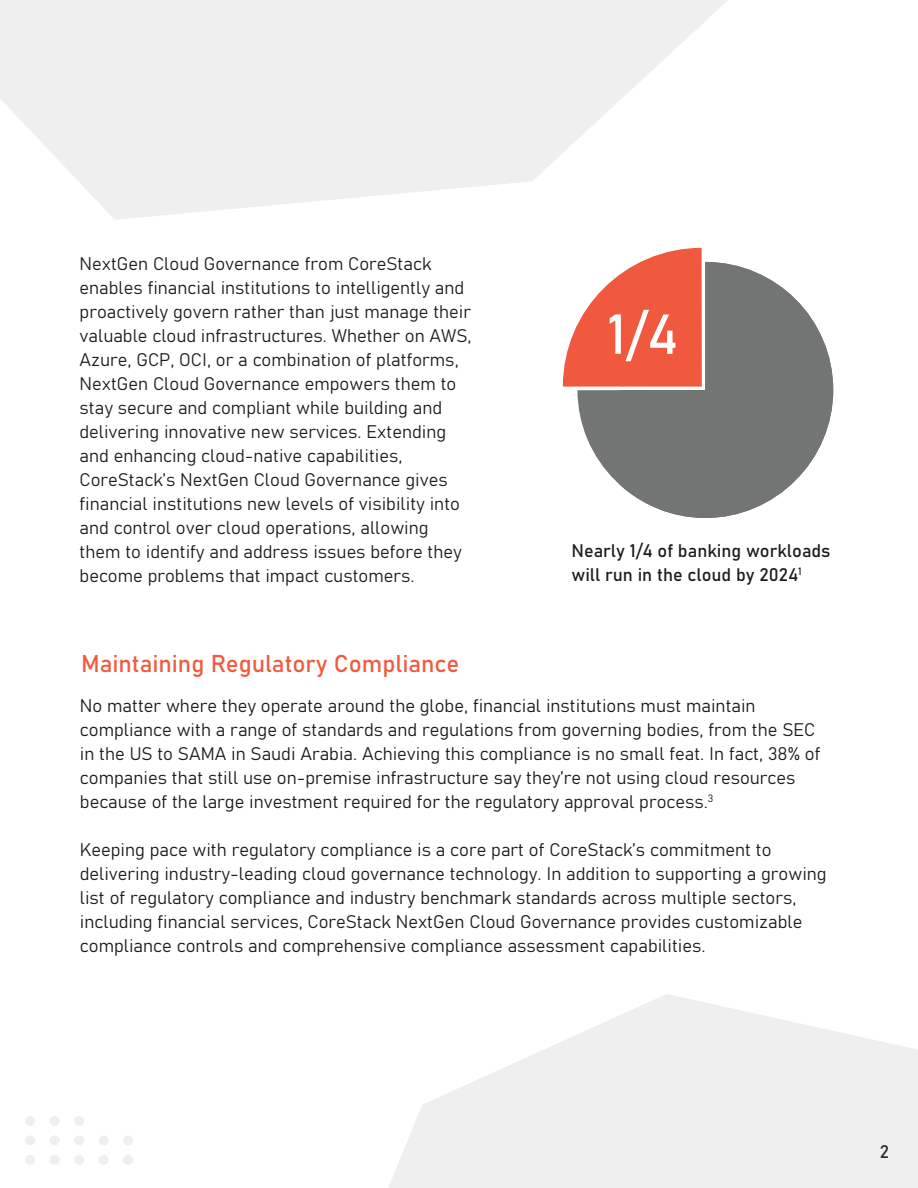
<style>
.page{position:relative;width:918px;height:1188px;background:#fff}
.page>*{position:absolute;margin:0;border:0;box-sizing:border-box;transform-origin:0 0}
.t1{font:55.35px "Bahnschrift";color:#fff}
.t2{font:24px "Bahnschrift";color:#f15a3f}
.t3{font:18px/24px "Bahnschrift";color:#1d1c1c}
.t4{font:18px/24px "Bahnschrift";color:#1e1d1d}
.t5{font:18px "Bahnschrift";color:#2c2b28}
</style>
<div class="page">
<svg style="left:563px;top:248px;width:139px;height:139px"></svg>
<svg style="left:577px;top:262px;width:44px;height:224px"></svg>
<svg style="left:621px;top:262px;width:212px;height:256px"></svg>
<svg style="left:389px;top:994px;width:529px;height:194px;fill:#f0efef"></svg>
<svg style="left:0;top:0;width:728px;height:220px;fill:#f0efef"></svg>
<div style="left:123px;top:1155px;width:10px;height:10px;background:#f0efef;border-radius:50%"></div>
<div style="left:99px;top:1155px;width:10px;height:10px;background:#f0efef;border-radius:50%"></div>
<div style="left:74px;top:1155px;width:10px;height:10px;background:#f0efef;border-radius:50%"></div>
<div style="left:50px;top:1155px;width:10px;height:10px;background:#f0efef;border-radius:50%"></div>
<div style="left:25px;top:1155px;width:10px;height:10px;background:#f0efef;border-radius:50%"></div>
<div style="left:123px;top:1135px;width:10px;height:11px;background:#f0efef;border-radius:50%"></div>
<div style="left:99px;top:1135px;width:10px;height:11px;background:#f0efef;border-radius:50%"></div>
<div style="left:74px;top:1135px;width:10px;height:11px;background:#f0efef;border-radius:50%"></div>
<div style="left:50px;top:1135px;width:10px;height:11px;background:#f0efef;border-radius:50%"></div>
<div style="left:25px;top:1135px;width:10px;height:11px;background:#f0efef;border-radius:50%"></div>
<div style="left:74px;top:1116px;width:10px;height:10px;background:#f0efef;border-radius:50%"></div>
<div style="left:50px;top:1116px;width:10px;height:10px;background:#f0efef;border-radius:50%"></div>
<div style="left:25px;top:1116px;width:10px;height:10px;background:#f0efef;border-radius:50%"></div>
<p class="t4" style="left:80px;top:251px;width:394px">NextGen Cloud Governance from CoreStack enables financial institutions to intelligently and proactively govern rather than just manage their valuable cloud infrastructures. Whether on AWS, Azure, GCP, OCI, or a combination of platforms, NextGen Cloud Governance empowers them to stay secure and compliant while building and delivering innovative new services. Extending and enhancing cloud-native capabilities, CoreStack’s NextGen Cloud Governance gives financial institutions new levels of visibility into and control over cloud operations, allowing them to identify and address issues before they become problems that impact customers.</p>
<h2 class="t2" style="left:81px;top:645px;width:380px">Maintaining Regulatory Compliance</h2>
<h1 class="t1" style="left:607px;top:292px;width:72px">1/4</h1>
<p class="t4" style="left:571px;top:537px;width:261px">Nearly 1/4 of banking workloads will run in the cloud by 2024<sup>1</sup></p>
<p class="t3" style="left:80px;top:692px;width:742px">No matter where they operate around the globe, financial institutions must maintain compliance with a range of standards and regulations from governing bodies, from the SEC in the US to SAMA in Saudi Arabia. Achieving this compliance is no small feat. In fact, 38% of companies that still use on-premise infrastructure say they’re not using cloud resources because of the large investment required for the regulatory approval process.<sup>3</sup></p>
<p class="t3" style="left:80px;top:836px;width:748px">Keeping pace with regulatory compliance is a core part of CoreStack’s commitment to delivering industry-leading cloud governance technology. In addition to supporting a growing list of regulatory compliance and industry benchmark standards across multiple sectors, including financial services, CoreStack NextGen Cloud Governance provides customizable compliance controls and comprehensive compliance assessment capabilities.</p>
<p class="t5" style="left:880px;top:1138px;width:11px">2</p>
</div>
